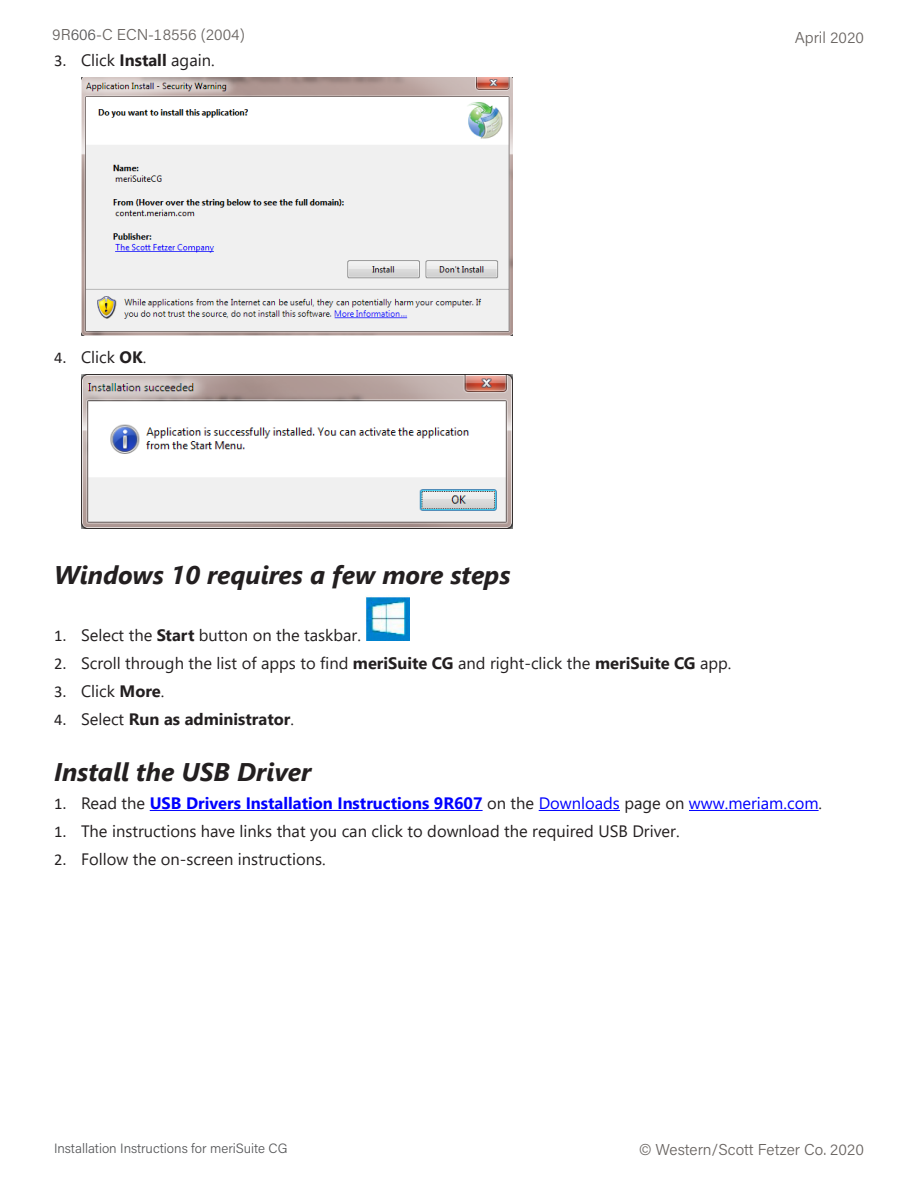
<style>
.page{position:relative;width:918px;height:1188px;background:#fff}
.page>*{position:absolute;margin:0;border:0;box-sizing:border-box;transform-origin:0 0}
.Heading_2{font:italic 700 25.5px "Segoe UI";color:#231f20}
.t1{font:16.5px "Segoe UI";color:#231f20}
.t2{font:700 16.5px "Segoe UI";color:#00f}
.t3{font:700 16.5px "Segoe UI";color:#231f20}
.t4{font:300 15.75px "Acumin Pro";color:#696461}
.t5{font:300 13.5px "Acumin Pro";color:#57585a}
.s1{color:#57585a}
.s2{font-family:"Calibri"}
.s3{font-weight:700}
.s4{font-family:"Calibri";font-weight:400}
.s5{font-weight:400}
.s6{font-family:"Calibri";font-weight:400;color:#231f20}
.s7{font-weight:400;color:#231f20}
</style>
<div class="page">
<hr style="left:150px;top:810px;width:333px;height:1px;background:#00f">
<hr style="left:539px;top:810px;width:81px;height:1px;background:#00f">
<hr style="left:689px;top:810px;width:130px;height:1px;background:#00f">
<img style="left:81px;top:77px;width:432px;height:258px">
<img style="left:81px;top:375px;width:432px;height:153px">
<img style="left:365px;top:596px;width:44px;height:45px">
<p class="t4" style="left:52px;top:24px;width:194px">9R<span class="s1">606</span>-C ECN-18556 (2004)</p>
<p class="t4" style="left:795px;top:27px;width:71px">April 2020</p>
<p class="t1" style="left:54px;top:45px;width:162px"><span class="s2">3.</span> Click <span class="s3">Install</span> again.</p>
<p class="t1" style="left:54px;top:342px;width:94px"><span class="s2">4.</span> Click <span class="s3">OK</span>.</p>
<p class="Heading_2" style="left:54px;top:551px;width:458px">Windows 10 requires a few more steps</p>
<p class="t1" style="left:54px;top:619px;width:308px"><span class="s2">1.</span> Select the <span class="s3">Start</span> button on the taskbar.</p>
<p class="t1" style="left:54px;top:647px;width:679px"><span class="s2">2.</span> Scroll through the list of apps to find <span class="s3">meriSuite CG</span> and right-click the <span class="s3">meriSuite CG</span> app.</p>
<p class="t1" style="left:54px;top:675px;width:112px"><span class="s2">3.</span> Click <span class="s3">More</span>.</p>
<p class="t3" style="left:54px;top:703px;width:242px"><span class="s4">4.</span> <span class="s5">Select</span> Run as administrator<span class="s5">.</span></p>
<p class="Heading_2" style="left:54px;top:748px;width:259px">Install the USB Driver</p>
<p class="t2" style="left:54px;top:788px;width:770px"><span class="s6">1.</span> <span class="s7">Read the</span> USB Drivers Installation Instructions 9R607 <span class="s7">on the</span> <span class="s5">Downloads</span> <span class="s7">page on</span> <span class="s5">www.meriam.com</span><span class="s7">.</span></p>
<p class="t1" style="left:54px;top:816px;width:627px"><span class="s2">1.</span> The instructions have links that you can click to download the required USB Driver.</p>
<p class="t1" style="left:54px;top:844px;width:273px"><span class="s2">2.</span> Follow the on-screen instructions.</p>
<p class="t5" style="left:54px;top:1139px;width:235px">Installation Instructions for meriSuite CG</p>
<p class="t4" style="left:639px;top:1138px;width:226px">© Western/Scott Fetzer Co. 2020</p>
</div>
